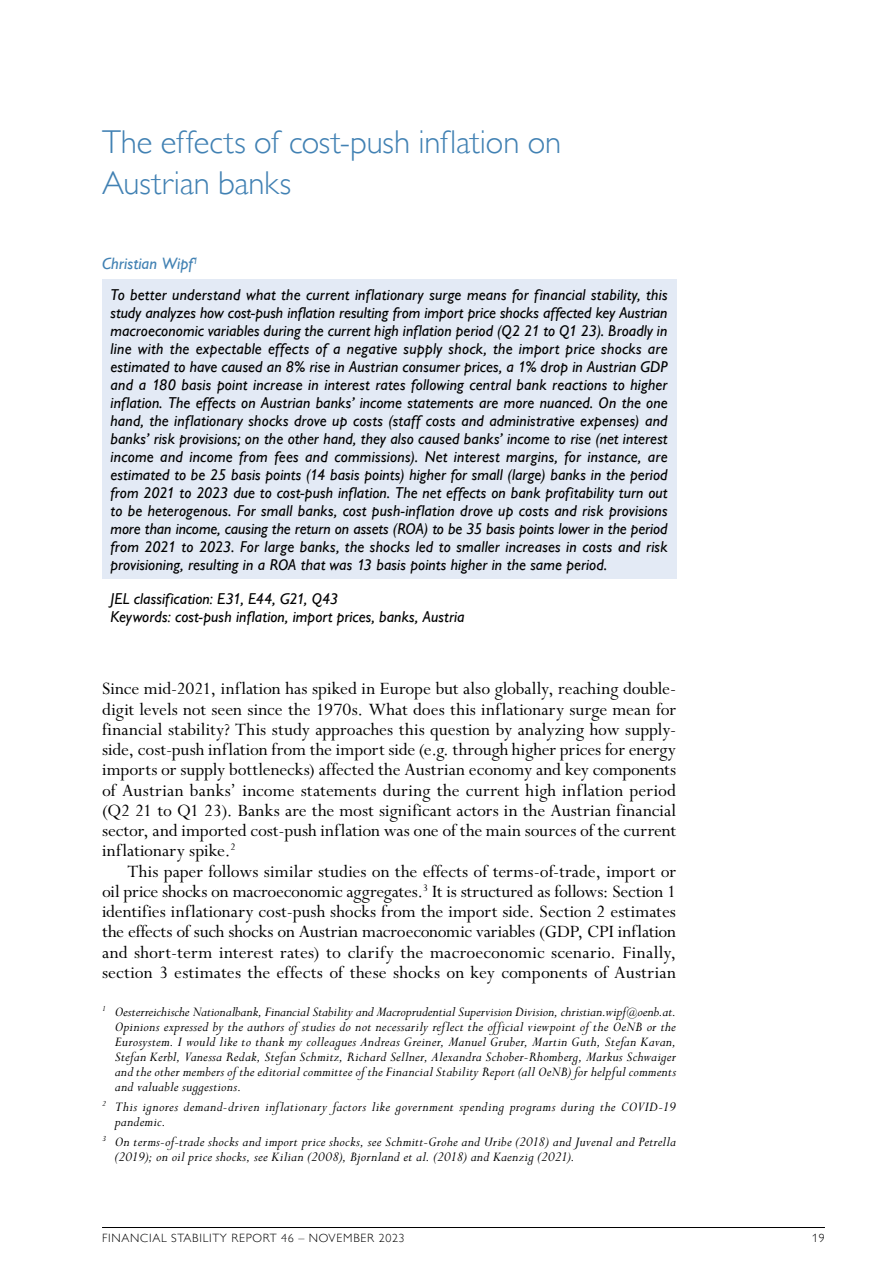
<style>
.page{position:relative;width:893px;height:1263px;background:#fff}
.page>*{position:absolute;margin:0;border:0;box-sizing:border-box;transform-origin:0 0}
.Headlines_H2_Kapiteltitel{font:300 33px/40.5px "Gill Sans MT Pro";letter-spacing:-.005em;color:#4181b3}
.Lauftexte_Text_ohne_Einzug{font:19.5px/20.2px "Perpetua Std";color:#000;text-align:justify}
.Lauftexte_Text{font:19.5px/20.2px "Perpetua Std";letter-spacing:.01em;color:#000;text-align:justify}
.Lauftexte_Bildunterschrift{font:italic 500 16.5px "Gill Sans MT Pro";letter-spacing:.005em;color:#4181b3}
.Kaesten_Kastentext{font:italic 500 15.75px/18px "Gill Sans MT Pro";letter-spacing:.005em;color:#000;text-align:justify}
.Kaesten_Keywords{font:italic 500 15.75px "Gill Sans MT Pro";letter-spacing:.005em;color:#000}
.Kaesten_JEL{font:italic 500 15.75px "Gill Sans MT Pro";letter-spacing:.01em;color:#000}
.Lauftexte_Fussnote{font:italic 15px/15px "Perpetua Std";letter-spacing:.015em;color:#000}
.t1{font:300 12px "Gill Sans MT Pro";letter-spacing:.06em;color:#000}
.s1{font-size:12px}
</style>
<div class="page">
<hr style="left:102px;top:1227px;width:723px;height:1px;background:#000">
<div style="left:102px;top:279px;width:574px;height:300px;background:#e3eaf5"></div>
<h2 class="Headlines_H2_Kapiteltitel" style="left:102px;top:121px;width:461px">The effects of cost-push inflation on<br>Austrian banks</h2>
<h6 class="Lauftexte_Bildunterschrift" style="left:102px;top:254px;width:97px">Christian Wipf<sup>1</sup></h6>
<p class="Kaesten_Kastentext" style="left:111px;top:285px;width:559px">To better understand what the current inflationary surge means for financial stability, this study analyzes how cost-push inflation resulting from import price shocks affected key Austrian macroeconomic variables during the current high inflation period (Q2 21 to Q1 23). Broadly in line with the expectable effects of a negative supply shock, the import price shocks are estimated to have caused an 8% rise in Austrian consumer prices, a 1% drop in Austrian GDP and a 180 basis point increase in interest rates following central bank reactions to higher inflation. The effects on Austrian banks’ income statements are more nuanced. On the one hand, the inflationary shocks drove up costs (staff costs and administrative expenses) and banks’ risk provisions; on the other hand, they also caused banks’ income to rise (net interest income and income from fees and commissions). Net interest margins, for instance, are estimated to be 25 basis points (14 basis points) higher for small (large) banks in the period from 2021 to 2023 due to cost-push inflation. The net effects on bank profitability turn out to be heterogenous. For small banks, cost push-inflation drove up costs and risk provisions more than income, causing the return on assets (ROA) to be 35 basis points lower in the period from 2021 to 2023. For large banks, the shocks led to smaller increases in costs and risk provisioning, resulting in a ROA that was 13 basis points higher in the same period.</p>
<p class="Kaesten_JEL" style="left:111px;top:590px;width:229px">JEL classification: E31, E44, G21, Q43</p>
<p class="Kaesten_Keywords" style="left:111px;top:608px;width:355px">Keywords: cost-push inflation, import prices, banks, Austria</p>
<p class="Lauftexte_Text_ohne_Einzug" style="left:102px;top:679px;width:576px">Since mid-2021, inflation has spiked in Europe but also globally, reaching double&shy;digit levels not seen since the 1970s. What does this inflationary surge mean for financial stability? This study approaches this question by analyzing how supply&shy;side, cost-push inflation from the import side (e.g. through higher prices for energy imports or supply bottlenecks) affected the Austrian economy and key components of Austrian banks’ income statements during the current high inflation period (Q2 21 to Q1 23). Banks are the most significant actors in the Austrian financial sector, and imported cost-push inflation was one of the main sources of the current inflationary spike.<sup>2</sup></p>
<p class="Lauftexte_Text" style="left:102px;top:862px;width:576px;text-indent:26px">This paper follows similar studies on the effects of terms-of-trade, import or oil price shocks on macroeconomic aggregates.<sup>3</sup> It is structured as follows: Section 1 identifies inflationary cost-push shocks from the import side. Section 2 estimates the effects of such shocks on Austrian macroeconomic variables (GDP, CPI inflation and short-term interest rates) to clarify the macroeconomic scenario. Finally, section 3 estimates the effects of these shocks on key components of Austrian</p>
<p class="Lauftexte_Fussnote" style="left:115px;top:1004px;width:563px;text-align:justify;text-indent:-13px"><sup>1</sup> Oesterreichische Nationalbank, Financial Stability and Macroprudential Supervision Division, christian.wipf<span class="s1">@</span>oenb.at.<br>Opinions expressed by the authors of studies do not necessarily reflect the official viewpoint of the OeNB or the Eurosystem. I would like to thank my colleagues Andreas Greiner, Manuel Gruber, Martin Guth, Stefan Kavan, Stefan Kerbl, Vanessa Redak, Stefan Schmitz, Richard Sellner, Alexandra Schober-Rhomberg, Markus Schwaiger and the other members of the editorial committee of the Financial Stability Report (all OeNB) for helpful comments and valuable suggestions.</p>
<p class="Lauftexte_Fussnote" style="left:115px;top:1099px;width:563px;text-indent:-13px"><sup>2</sup> This ignores demand-driven inflationary factors like government spending programs during the COVID-19 pandemic.</p>
<p class="Lauftexte_Fussnote" style="left:115px;top:1135px;width:563px;text-indent:-13px"><sup>3</sup> On terms-of-trade shocks and import price shocks, see Schmitt-Grohe and Uribe (2018) and Juvenal and Petrella (2019); on oil price shocks, see Kilian (2008), Bjornland et al. (2018) and Kaenzig (2021).</p>
<p class="t1" style="left:102px;top:1231px;width:304px">FINANCIAL STABILITY REPORT 46 – NOVEMBER 2023</p>
<p class="t1" style="left:812px;top:1231px;width:14px">19</p>
</div>
